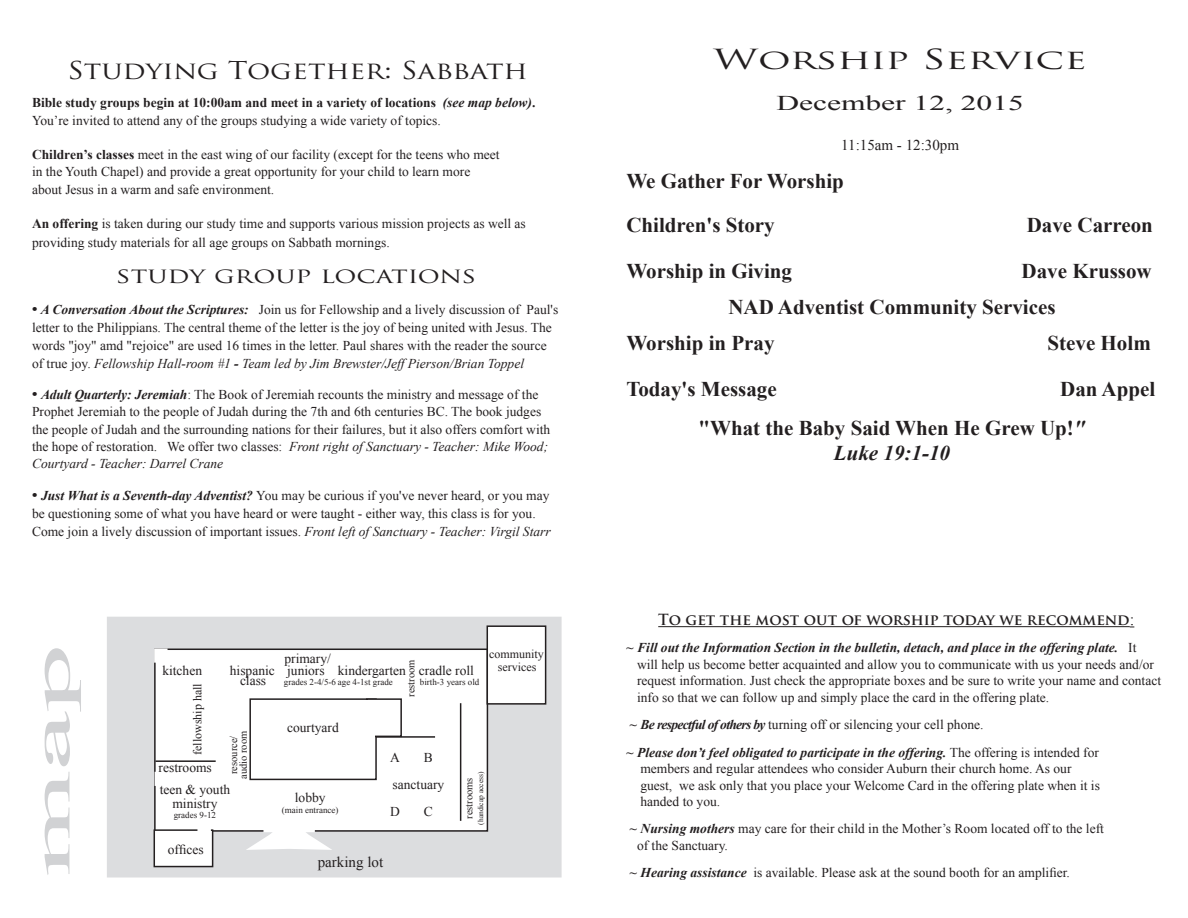
<style>
.page{position:relative;width:1188px;height:918px;background:#fff}
.page>*{position:absolute;margin:0;border:0;box-sizing:border-box;transform-origin:0 0}
.t1{font:54px "Times New Roman";color:#d1d2d4;scale:2.5 1}
.t2{font:27px "Trajan Pro";letter-spacing:-.01em;color:#231f20;scale:1.5 1}
.t3{font:24px "Trajan Pro";color:#231f20;scale:1.2 1}
.t4{font:700 21px "Times New Roman";color:#231f20}
.t5{font:21px "Trajan Pro";color:#231f20;scale:1.3 1}
.t6{font:21px "Times New Roman";color:#231f20;scale:1.5 1}
.t7{font:italic 700 21px "Times New Roman";color:#231f20}
.t8{font:700 15px "Trajan Pro";color:#231f20}
.t9{font:15px "Times New Roman";color:#231f20}
.t10{font:13.5px/17.2px "Times New Roman";color:#231f20}
.t11{font:italic 700 13.5px/27.3px "Times New Roman";color:#231f20}
.t12{font:12px/13.5px "Times New Roman";color:#231f20;text-align:center}
.t13{font:10.5px/9.8px "Times New Roman";color:#231f20;text-align:center}
.t14{font:9px "Times New Roman";color:#231f20}
.t15{font:7.5px "Times New Roman";color:#231f20}
.s1{font-weight:700}
.s2{font-weight:700;font-style:italic}
.s3{font-weight:700;font-size:15px}
.s4{font-style:italic}
.s5{font-family:"Times New Roman";font-weight:400;font-size:16.5px}
.s6{font-weight:400;font-style:normal}
</style>
<div class="page">
<div style="left:107px;top:617px;width:455px;height:261px;background:#dcdddf;border:2px solid #dcdddf"></div>
<div style="left:155px;top:649px;width:332px;height:182px;background:#fff"></div>
<div style="left:154px;top:649px;width:334px;height:183px;border:2px solid #231f20"></div>
<div style="left:154px;top:830px;width:59px;height:37px;background:#fff"></div>
<div style="left:154px;top:829px;width:59px;height:38px;border:2px solid #231f20"></div>
<div style="left:487px;top:626px;width:59px;height:78px;background:#fff"></div>
<div style="left:487px;top:625px;width:59px;height:80px;border:2px solid #231f20"></div>
<div style="left:249px;top:698px;width:128px;height:82px;border:2px solid #231f20"></div>
<div style="left:367px;top:699px;width:34px;height:37px;background:#fff"></div>
<div style="left:366px;top:698px;width:36px;height:39px;border:2px solid #231f20"></div>
<div style="left:346px;top:700px;width:29px;height:42px;background:#fff"></div>
<div style="left:197px;top:821px;width:14px;height:14px;background:#fff"></div>
<hr style="left:376px;top:736px;width:59px;height:2px;background:#231f20">
<hr style="left:460px;top:703px;width:1px;height:118px;background:#231f20">
<hr style="left:155px;top:760px;width:61px;height:2px;background:#231f20">
<div style="left:155px;top:772px;width:13px;height:14px;background:#fff"></div>
<div style="left:154px;top:649px;width:14px;height:14px;background:#fff;border:2px solid #fff"></div>
<svg style="left:246px;top:829px;width:86px;height:21px"></svg>
<hr style="left:658px;top:626px;width:472px;height:1px;background:#231f20">
<h3 class="t3" style="left:68px;top:55px;width:385px">Studying Together: Sabbath</h3>
<p class="t10" style="left:32px;top:94px;width:505px"><span class="s1">Bible study groups begin at 10:00am and meet in a variety of locations</span> <span class="s2">(see map below)</span><span class="s1">.<br></span>You’re invited to attend any of the groups studying a wide variety of topics.</p>
<p class="t10" style="left:32px;top:145px;width:469px"><span class="s1">Children’s classes</span> meet in the east wing of our facility (except for the teens who meet in the Youth Chapel) and provide a great opportunity for your child to learn more about Jesus in a warm and safe environment.</p>
<p class="t10" style="left:32px;top:214px;width:495px;line-height:18.8px"><span class="s1">An offering</span> is taken during our study time and supports various mission projects as well as providing study materials for all age groups on Sabbath mornings.</p>
<h3 class="t5" style="left:116px;top:262px;width:278px">study group locations</h3>
<p class="t10" style="left:32px;top:300px;width:528px;line-height:18px"><span class="s3">•</span> <span class="s2">A Conversation About the Scriptures:</span> Join us for Fellowship and a lively discussion of Paul's letter to the Philippians. The central theme of the letter is the joy of being united with Jesus. The words "joy" amd "rejoice" are used 16 times in the letter. Paul shares with the reader the source of true joy. <span class="s4">Fellowship Hall-room #1</span> <span class="s2">-</span> <span class="s4">Team led by Jim Brewster/Jeff Pierson/Brian Toppel</span></p>
<p class="t10" style="left:32px;top:385px;width:520px"><span class="s3">•</span> <span class="s2">Adult Quarterly: Jeremiah</span>: The Book of Jeremiah recounts the ministry and message of the Prophet Jeremiah to the people of Judah during the 7th and 6th centuries BC. The book judges the people of Judah and the surrounding nations for their failures, but it also offers comfort with the hope of restoration. We offer two classes: <span class="s4">Front right of Sanctuary - Teacher: Mike Wood; Courtyard - Teacher: Darrel Crane</span></p>
<p class="t10" style="left:32px;top:486px;width:520px;line-height:18px"><span class="s3">•</span> <span class="s2">Just What is a Seventh-day Adventist?</span> You may be curious if you've never heard, or you may be questioning some of what you have heard or were taught - either way, this class is for you.<br>Come join a lively discussion of important issues. <span class="s4">Front left of Sanctuary - Teacher: Virgil Starr</span></p>
<h1 class="t1" style="left:13px;top:876px;width:95px;rotate:-90deg">map</h1>
<p class="t12" style="left:489px;top:647px;width:56px">community services</p>
<p class="t10" style="left:284px;top:650px;width:48px">primary/</p>
<p class="t13" style="left:406px;top:697px;width:39px;rotate:-90deg">restroom</p>
<p class="t10" style="left:162px;top:661px;width:41px">kitchen</p>
<p class="t10" style="left:240px;top:665px;width:235px;line-height:10.5px;text-indent:-10px">hispanic juniors kindergarten cradle roll class</p>
<p class="t14" style="left:284px;top:676px;width:110px">grades 2-4/5-6 age 4-1st grade</p>
<p class="t14" style="left:420px;top:676px;width:61px">birth-3 years old</p>
<p class="t12" style="left:190px;top:755px;width:73px;rotate:-90deg">fellowship hall</p>
<p class="t10" style="left:287px;top:718px;width:53px">courtyard</p>
<p class="t13" style="left:229px;top:779px;width:50px;rotate:-90deg">resource/ audio room</p>
<p class="t10" style="left:390px;top:748px;width:11px">A</p>
<p class="t10" style="left:424px;top:748px;width:11px">B</p>
<p class="t10" style="left:159px;top:759px;width:55px">restrooms</p>
<p class="t13" style="left:464px;top:819px;width:43px;rotate:-90deg">restrooms</p>
<p class="t15" style="left:475px;top:825px;width:55px;rotate:-90deg">(handicap access)</p>
<p class="t10" style="left:393px;top:775px;width:53px">sanctuary</p>
<p class="t10" style="left:160px;top:783px;width:72px;line-height:13.5px;text-align:center">teen &amp; youth ministry</p>
<p class="t14" style="left:174px;top:809px;width:44px">grades 9-12</p>
<p class="t10" style="left:168px;top:841px;width:37px">offices</p>
<p class="t10" style="left:295px;top:789px;width:32px">lobby</p>
<p class="t14" style="left:282px;top:803px;width:58px">(main entrance)</p>
<p class="t10" style="left:390px;top:802px;width:11px">D</p>
<p class="t10" style="left:424px;top:802px;width:11px">C</p>
<p class="t9" style="left:318px;top:851px;width:67px">parking lot</p>
<h2 class="t2" style="left:714px;top:42px;width:250px">Worship Service</h2>
<h3 class="t6" style="left:776px;top:88px;width:167px">December 12, 2015</h3>
<p class="t9" style="left:841px;top:135px;width:119px">11:15am - 12:30pm</p>
<p class="t4" style="left:626px;top:166px;width:219px">We Gather For Worship</p>
<p class="t4" style="left:626px;top:210px;width:150px">Children's Story</p>
<p class="t4" style="left:1027px;top:210px;width:128px">Dave Carreon</p>
<p class="t4" style="left:626px;top:256px;width:167px">Worship in Giving</p>
<p class="t4" style="left:1022px;top:256px;width:132px">Dave Krussow</p>
<p class="t4" style="left:728px;top:292px;width:329px">NAD Adventist Community Services</p>
<p class="t4" style="left:626px;top:328px;width:150px">Worship in Pray</p>
<p class="t4" style="left:1048px;top:328px;width:105px">Steve Holm</p>
<p class="t4" style="left:626px;top:374px;width:152px">Today's Message</p>
<p class="t4" style="left:1060px;top:374px;width:97px">Dan Appel</p>
<p class="t4" style="left:698px;top:413px;width:389px">"What the Baby Said When He Grew Up!<span class="s4">"</span></p>
<p class="t7" style="left:834px;top:439px;width:118px">Luke 19:1-10</p>
<p class="t8" style="left:658px;top:610px;width:478px">To get the most out of worship today we recommend<span class="s5">:</span></p>
<p class="t10" style="left:637px;top:639px;width:526px;line-height:16.5px;text-indent:-11px"><span class="s2">~ Fill out the Information Section in the bulletin, detach, and place in the offering plate.</span> It<br>will help us become better acquainted and allow you to communicate with us your needs and/or request information. Just check the appropriate boxes and be sure to write your name and contact info so that we can follow up and simply place the card in the offering plate.</p>
<p class="t11" style="left:626px;top:711px;width:474px">~ Be respectful of others by <span class="s6">turning off or silencing your cell phone.<br></span>~ Please don’t feel obligated to participate in the offering. <span class="s6">The offering is intended for</span></p>
<p class="t10" style="left:640px;top:760px;width:461px;line-height:16.5px">members and regular attendees who consider Auburn their church home. As our guest, we ask only that you place your Welcome Card in the offering plate when it is handed to you.</p>
<p class="t10" style="left:637px;top:820px;width:468px;line-height:16.5px;text-indent:-7px"><span class="s2">~ Nursing mothers</span> may care for their child in the Mother’s Room located off to the left of the Sanctuary.</p>
<p class="t10" style="left:630px;top:864px;width:442px"><span class="s2">~ Hearing assistance</span> is available. Please ask at the sound booth for an amplifier.</p>
</div>
